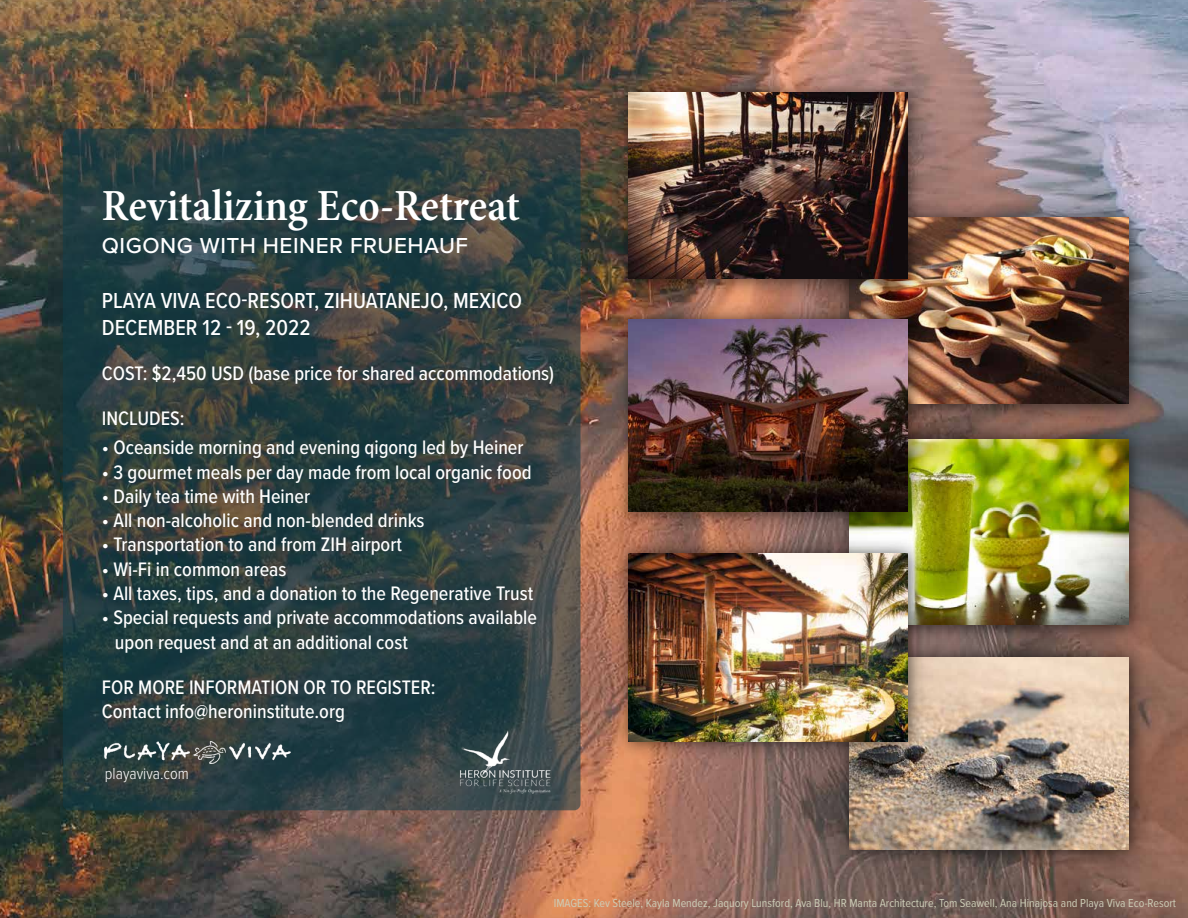
<style>
.page{position:relative;width:1188px;height:918px;background:#fff}
.page>*{position:absolute;margin:0;border:0;box-sizing:border-box;transform-origin:0 0}
.t1{font:600 condensed 45px "Minion Pro";color:#fff}
.t2{font:500 22.5px/27px "Proxima Nova Cond";color:#fff}
.t3{font:500 22.5px "Proxima Nova";letter-spacing:.025em;color:#fff}
.t4{font:500 20.25px/24.3px "Proxima Nova Cond";color:#fff}
.t5{font:300 16.5px "Proxima Nova Cond";color:#fff}
.t6{font:12px "Proxima Nova Cond";color:#ccccb6}
</style>
<div class="page">
<img style="left:0;top:0;width:1188px;height:918px">
<img style="left:931px;top:427px;width:221px;height:209px">
<img style="left:931px;top:439px;width:198px;height:186px">
<svg style="left:63px;top:129px;width:518px;height:681px;background:#2d3f40"></svg>
<img style="left:931px;top:196px;width:221px;height:231px">
<img style="left:931px;top:218px;width:198px;height:186px">
<img style="left:828px;top:636px;width:324px;height:237px">
<img style="left:850px;top:657px;width:279px;height:192px">
<img style="left:607px;top:303px;width:324px;height:229px">
<img style="left:629px;top:319px;width:279px;height:192px">
<img style="left:607px;top:71px;width:324px;height:232px">
<img style="left:629px;top:93px;width:279px;height:186px">
<img style="left:607px;top:532px;width:324px;height:233px">
<img style="left:629px;top:554px;width:279px;height:187px">
<img style="left:105px;top:741px;width:185px;height:23px">
<img style="left:441px;top:712px;width:121px;height:98px">
<h1 class="t1" style="left:102px;top:179px;width:420px">Revitalizing Eco-Retreat</h1>
<p class="t3" style="left:102px;top:229px;width:368px">QIGONG WITH HEINER FRUEHAUF</p>
<p class="t2" style="left:102px;top:286px;width:422px">PLAYA VIVA ECO-RESORT, ZIHUATANEJO, MEXICO<br>DECEMBER 12 - 19, 2022</p>
<p class="t4" style="left:102px;top:361px;width:454px">COST: $2,450 USD (base price for shared accommodations)</p>
<p class="t4" style="left:102px;top:406px;width:84px">INCLUDES:</p>
<p class="t4" style="left:102px;top:435px;width:423px">• Oceanside morning and evening qigong led by Heiner</p>
<p class="t4" style="left:102px;top:459px;width:431px">• 3 gourmet meals per day made from local organic food</p>
<p class="t4" style="left:102px;top:483px;width:210px">• Daily tea time with Heiner</p>
<p class="t4" style="left:102px;top:508px;width:324px">• All non-alcoholic and non-blended drinks</p>
<p class="t4" style="left:102px;top:532px;width:302px">• Transportation to and from ZIH airport</p>
<p class="t4" style="left:102px;top:556px;width:186px">• Wi-Fi in common areas</p>
<p class="t4" style="left:102px;top:580px;width:433px">• All taxes, tips, and a donation to the Regenerative Trust</p>
<p class="t4" style="left:115px;top:605px;width:424px;text-indent:-13px">• Special requests and private accommodations available upon request and at an additional cost</p>
<p class="t4" style="left:102px;top:674px;width:335px">FOR MORE INFORMATION OR TO REGISTER:<br>Contact info@heroninstitute.org</p>
<p class="t5" style="left:105px;top:761px;width:86px">playaviva.com</p>
<p class="t6" style="left:554px;top:894px;width:624px">IMAGES: Kev Steele, Kayla Mendez, Jaquory Lunsford, Ava Blu, HR Manta Architecture, Tom Seawell, Ana Hinajosa and Playa Viva Eco-Resort</p>
</div>
